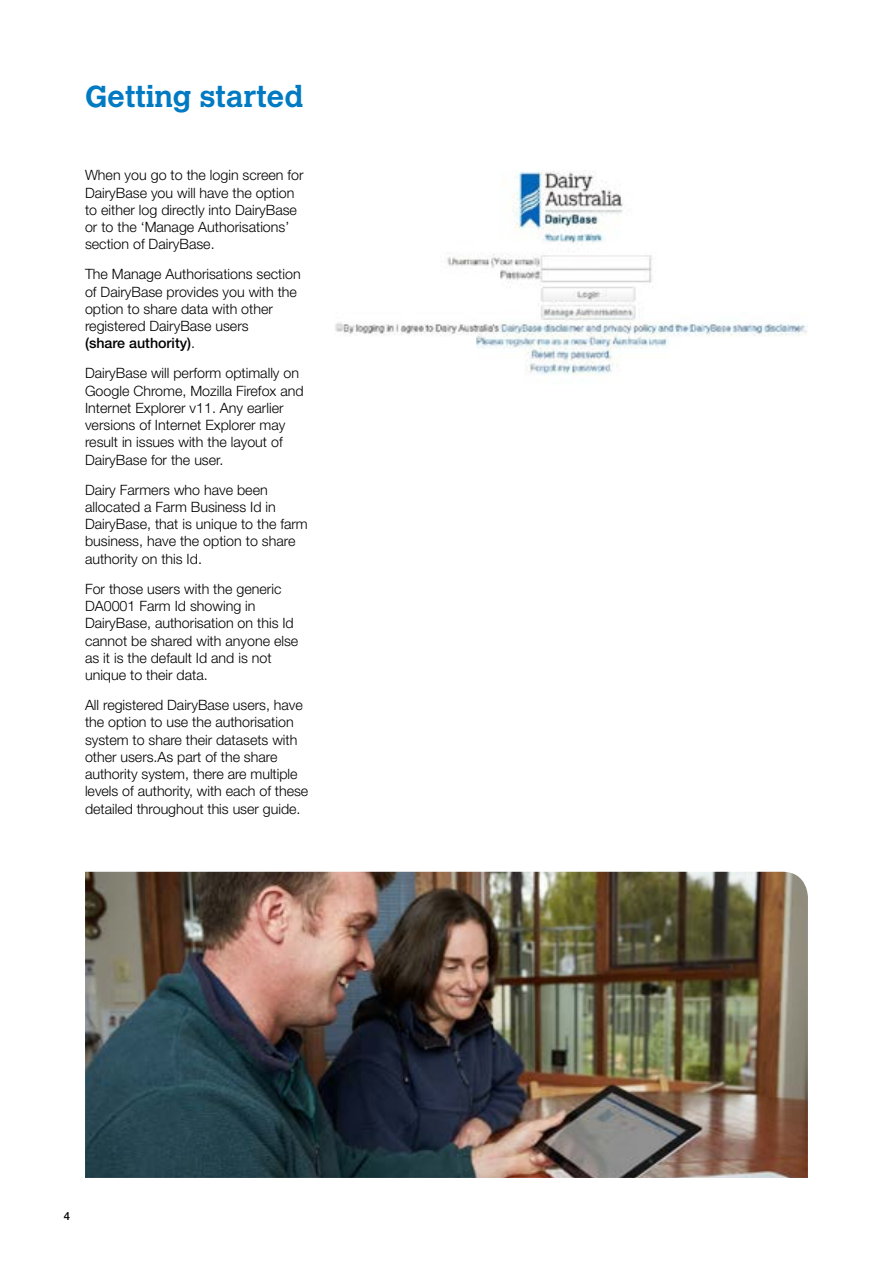
<style>
.page{position:relative;width:893px;height:1263px;background:#fff}
.page>*{position:absolute;margin:0;border:0;box-sizing:border-box;transform-origin:0 0}
.t1{font:700 30px "Calvert MT Std";color:#007ac2}
.t2{font:300 14.25px/17.2px "Helvetica Neue LT Std";color:#000}
.t3{font:500 11.25px "Helvetica Neue LT Std";color:#000}
.s1{font-weight:500}
</style>
<div class="page">
<img style="left:335px;top:170px;width:473px;height:205px">
<img style="left:85px;top:872px;width:723px;height:306px">
<h1 class="t1" style="left:85px;top:78px;width:220px">Getting started</h1>
<p class="t2" style="left:85px;top:166px;width:220px">When you go to the login screen for<br>DairyBase you will have the option to either log directly into DairyBase or to the ‘Manage Authorisations’ section of DairyBase.</p>
<p class="t2" style="left:85px;top:265px;width:217px">The Manage Authorisations section of DairyBase provides you with the option to share data with other registered DairyBase users<br><span class="s1">(share authority)</span>.</p>
<p class="t2" style="left:85px;top:364px;width:220px">DairyBase will perform optimally on Google Chrome, Mozilla Firefox and Internet Explorer v11. Any earlier versions of Internet Explorer may result in issues with the layout of DairyBase for the user.</p>
<p class="t2" style="left:85px;top:481px;width:224px">Dairy Farmers who have been allocated a Farm Business Id in<br>DairyBase, that is unique to the farm business, have the option to share authority on this Id.</p>
<p class="t2" style="left:85px;top:580px;width:215px">For those users with the generic<br>DA0001 Farm Id showing in<br>DairyBase, authorisation on this Id cannot be shared with anyone else as it is the default Id and is not unique to their data.</p>
<p class="t2" style="left:85px;top:696px;width:225px">All registered DairyBase users, have the option to use the authorisation system to share their datasets with other users.As part of the share authority system, there are multiple levels of authority, with each of these detailed throughout this user guide.</p>
<p class="t3" style="left:64px;top:1210px;width:8px">4</p>
</div>
